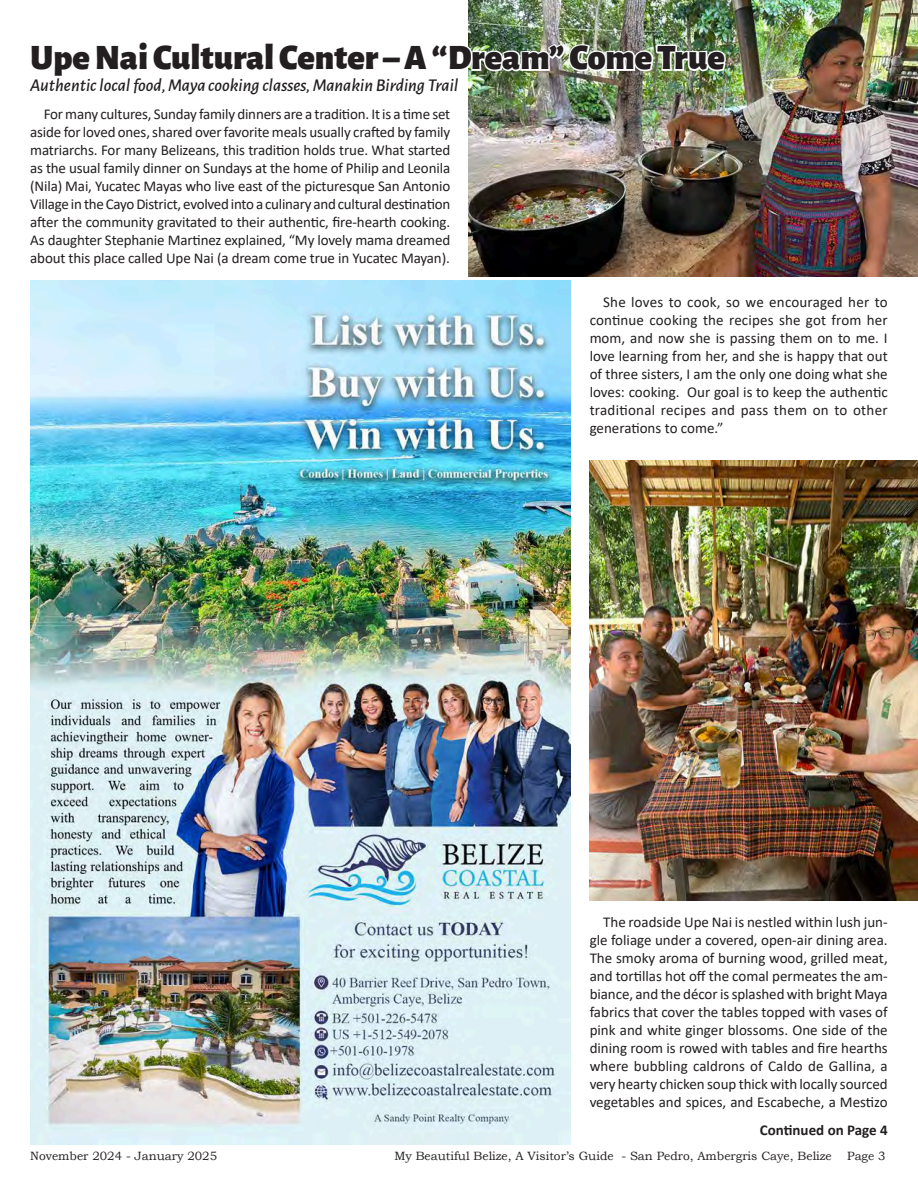
<style>
.page{position:relative;width:918px;height:1188px;background:#fff}
.page>*{position:absolute;margin:0;border:0;box-sizing:border-box;transform-origin:0 0}
.My_Beautiful_Belize{font:900 36px "Alegreya Sans";color:#231f20}
.My_Beautiful_Belize-2{font:italic 500 18px "Alegreya Sans";color:#231f20}
.My_Beautiful_Belize-3{font:15px/18px "Calibri";letter-spacing:-.005em;color:#231f20;text-align:justify}
.My_Beautiful_Belize-4{font:700 15px "Calibri";color:#231f20}
.t1{font:12px "Bookman Old Style";color:#231f20}
.s1{color:#fff}
</style>
<div class="page">
<img style="left:30px;top:281px;width:540px;height:864px">
<img style="left:590px;top:461px;width:328px;height:439px">
<img style="left:469px;top:0;width:449px;height:276px">
<p class="My_Beautiful_Belize" style="left:30px;top:29px;width:696px">Upe Nai Cultural Center – A <span class="s1">“Dream” Come True</span></p>
<p class="My_Beautiful_Belize-2" style="left:30px;top:73px;width:430px">Authentic local food, Maya cooking classes, Manakin Birding Trail</p>
<p class="My_Beautiful_Belize-3" style="left:30px;top:105px;width:422px;text-indent:14px">For many cultures, Sunday family dinners are a tradition. It is a time set aside for loved ones, shared over favorite meals usually crafted by family matriarchs. For many Belizeans, this tradition holds true. What started as the usual family dinner on Sundays at the home of Philip and Leonila (Nila) Mai, Yucatec Mayas who live east of the picturesque San Antonio Village in the Cayo District, evolved into a culinary and cultural destination after the community gravitated to their authentic, fire-hearth cooking.<br>As daughter Stephanie Martinez explained, “My lovely mama dreamed about this place called Upe Nai (a dream come true in Yucatec Mayan).</p>
<p class="My_Beautiful_Belize-3" style="left:590px;top:293px;width:300px;text-indent:14px">She loves to cook, so we encouraged her to continue cooking the recipes she got from her mom, and now she is passing them on to me. I love learning from her, and she is happy that out of three sisters, I am the only one doing what she loves: cooking. Our goal is to keep the authentic traditional recipes and pass them on to other generations to come.”</p>
<p class="My_Beautiful_Belize-3" style="left:590px;top:912px;width:300px;text-indent:14px">The roadside Upe Nai is nestled within lush jun&shy;gle foliage under a covered, open-air dining area.<br>The smoky aroma of burning wood, grilled meat, and tortillas hot off the comal permeates the am&shy;biance, and the décor is splashed with bright Maya fabrics that cover the tables topped with vases of pink and white ginger blossoms. One side of the dining room is rowed with tables and fire hearths where bubbling caldrons of Caldo de Gallina, a very hearty chicken soup thick with locally sourced vegetables and spices, and Escabeche, a Mestizo</p>
<p class="My_Beautiful_Belize-4" style="left:760px;top:1120px;width:129px">Continued on Page 4</p>
<p class="t1" style="left:30px;top:1148px;width:188px">November 2024 - January 2025</p>
<p class="t1" style="left:394px;top:1148px;width:439px">My Beautiful Belize, A Visitor’s Guide - San Pedro, Ambergris Caye, Belize</p>
<p class="t1" style="left:847px;top:1148px;width:40px">Page 3</p>
</div>
